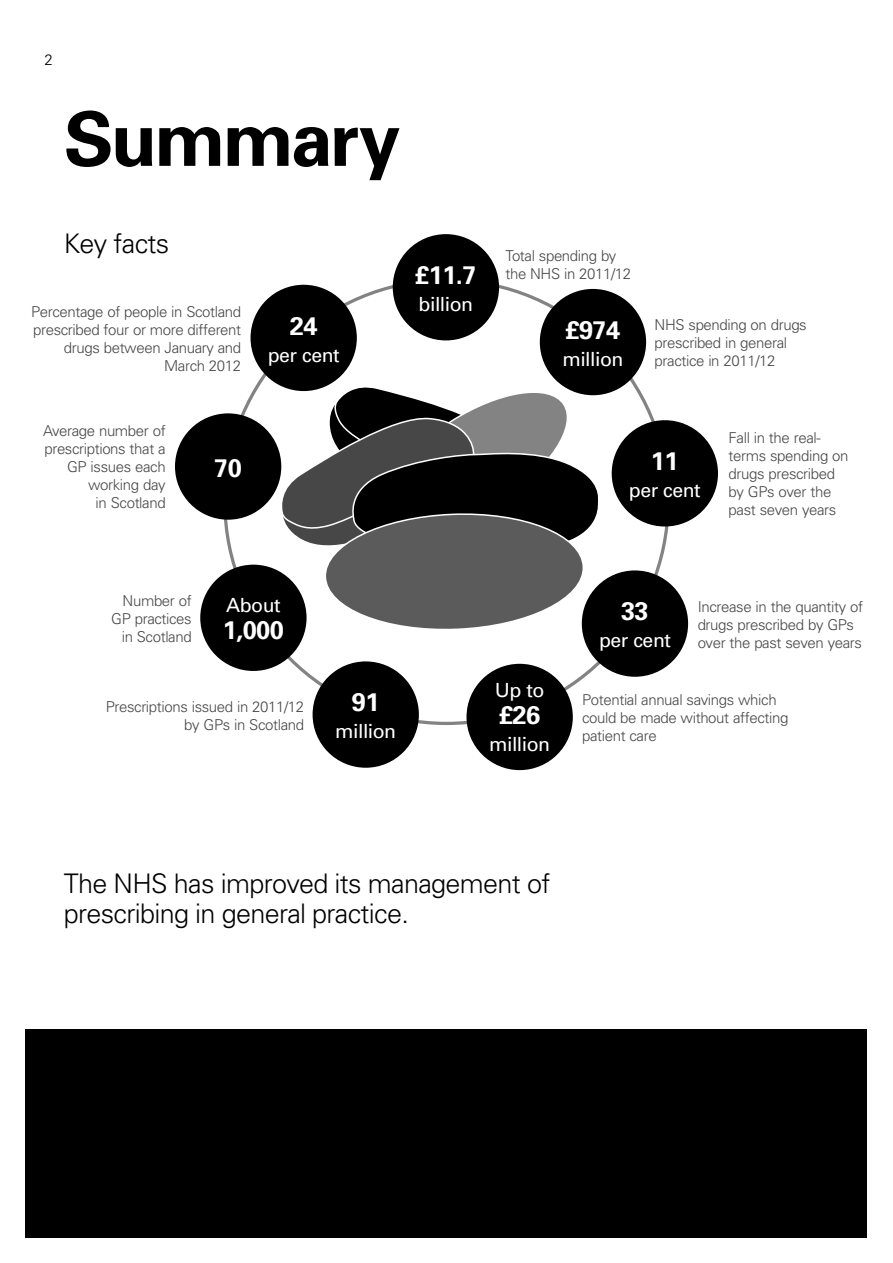
<style>
.page{position:relative;width:893px;height:1263px;background:#fff}
.page>*{position:absolute;margin:0;border:0;box-sizing:border-box;transform-origin:0 0}
._14-Chapter_head{font:700 75px "Univers";letter-spacing:-.035em;color:#000}
._27-Quote_text{font:300 27px/30px "Univers";letter-spacing:-.025em;color:#000}
._46-Key_facts_number{font:700 25.5px "Univers";letter-spacing:-.025em;color:#fff}
._46A-Key_facts_roman{font:19.5px "Univers";letter-spacing:-.025em;color:#fff}
._09-Body_text{font:300 15px/18px "Univers";letter-spacing:-.025em;color:#474747}
._45-Folio{font:300 15px "Univers";color:#000}
</style>
<div class="page">
<div style="left:26px;top:1029px;width:841px;height:208px;background:#000"></div>
<svg style="left:279px;top:382px;width:326px;height:252px"></svg>
<div style="left:540px;top:289px;width:106px;height:106px;background:#000;border-radius:50%"></div>
<div style="left:612px;top:420px;width:106px;height:106px;background:#000;border-radius:50%"></div>
<div style="left:582px;top:570px;width:106px;height:107px;background:#000;border-radius:50%"></div>
<div style="left:466px;top:664px;width:107px;height:106px;background:#000;border-radius:50%"></div>
<div style="left:313px;top:661px;width:106px;height:107px;background:#000;border-radius:50%"></div>
<div style="left:200px;top:565px;width:107px;height:106px;background:#000;border-radius:50%"></div>
<div style="left:175px;top:413px;width:106px;height:107px;background:#000;border-radius:50%"></div>
<div style="left:251px;top:285px;width:106px;height:106px;background:#000;border-radius:50%"></div>
<div style="left:393px;top:234px;width:106px;height:106px;background:#000;border-radius:50%"></div>
<p class="_45-Folio" style="left:45px;top:51px;width:10px">2</p>
<p class="_14-Chapter_head" style="left:64px;top:94px;width:338px">Summary</p>
<p class="_27-Quote_text" style="left:64px;top:229px;width:107px">Key facts</p>
<p class="_09-Body_text" style="left:31px;top:303px;width:212px;text-align:right">Percentage of people in Scotland prescribed four or more different drugs between January and<br>March 2012</p>
<p class="_46-Key_facts_number" style="left:290px;top:310px;width:29px">24</p>
<p class="_46A-Key_facts_roman" style="left:268px;top:343px;width:73px">per cent</p>
<p class="_09-Body_text" style="left:505px;top:247px;width:113px">Total spending by</p>
<p class="_46-Key_facts_number" style="left:415px;top:259px;width:63px">£11.7</p>
<p class="_09-Body_text" style="left:505px;top:265px;width:127px">the NHS in 2011/12</p>
<p class="_46A-Key_facts_roman" style="left:419px;top:293px;width:56px">billion</p>
<p class="_46-Key_facts_number" style="left:566px;top:314px;width:56px">£974</p>
<p class="_46A-Key_facts_roman" style="left:562px;top:347px;width:62px">million</p>
<p class="_09-Body_text" style="left:655px;top:316px;width:154px">NHS spending on drugs prescribed in general practice in 2011/12</p>
<p class="_09-Body_text" style="left:43px;top:422px;width:124px;text-align:right">Average number of prescriptions that a<br>GP issues each working day<br>in Scotland</p>
<p class="_46-Key_facts_number" style="left:214px;top:452px;width:29px">70</p>
<p class="_46-Key_facts_number" style="left:651px;top:445px;width:29px">11</p>
<p class="_46A-Key_facts_roman" style="left:629px;top:479px;width:73px">per cent</p>
<p class="_09-Body_text" style="left:729px;top:429px;width:121px">Fall in the real&shy;terms spending on drugs prescribed by GPs over the past seven years</p>
<p class="_09-Body_text" style="left:111px;top:591px;width:82px;text-align:right">Number of<br>GP practices in Scotland</p>
<p class="_46A-Key_facts_roman" style="left:226px;top:593px;width:56px">About</p>
<p class="_46-Key_facts_number" style="left:223px;top:614px;width:63px">1,000</p>
<p class="_09-Body_text" style="left:106px;top:697px;width:200px;text-align:right">Prescriptions issued in 2011/12 by GPs in Scotland</p>
<p class="_46-Key_facts_number" style="left:352px;top:687px;width:29px">91</p>
<p class="_46A-Key_facts_roman" style="left:335px;top:720px;width:62px">million</p>
<p class="_46A-Key_facts_roman" style="left:495px;top:679px;width:51px">Up to</p>
<p class="_46-Key_facts_number" style="left:499px;top:700px;width:43px">£26</p>
<p class="_46A-Key_facts_roman" style="left:489px;top:733px;width:62px">million</p>
<p class="_46-Key_facts_number" style="left:621px;top:596px;width:29px">33</p>
<p class="_46A-Key_facts_roman" style="left:599px;top:629px;width:73px">per cent</p>
<p class="_09-Body_text" style="left:698px;top:597px;width:167px">Increase in the quantity of drugs prescribed by GPs over the past seven years</p>
<p class="_09-Body_text" style="left:582px;top:691px;width:208px">Potential annual savings which could be made without affecting patient care</p>
<p class="_27-Quote_text" style="left:64px;top:869px;width:488px">The NHS has improved its management of prescribing in general practice.</p>
</div>
